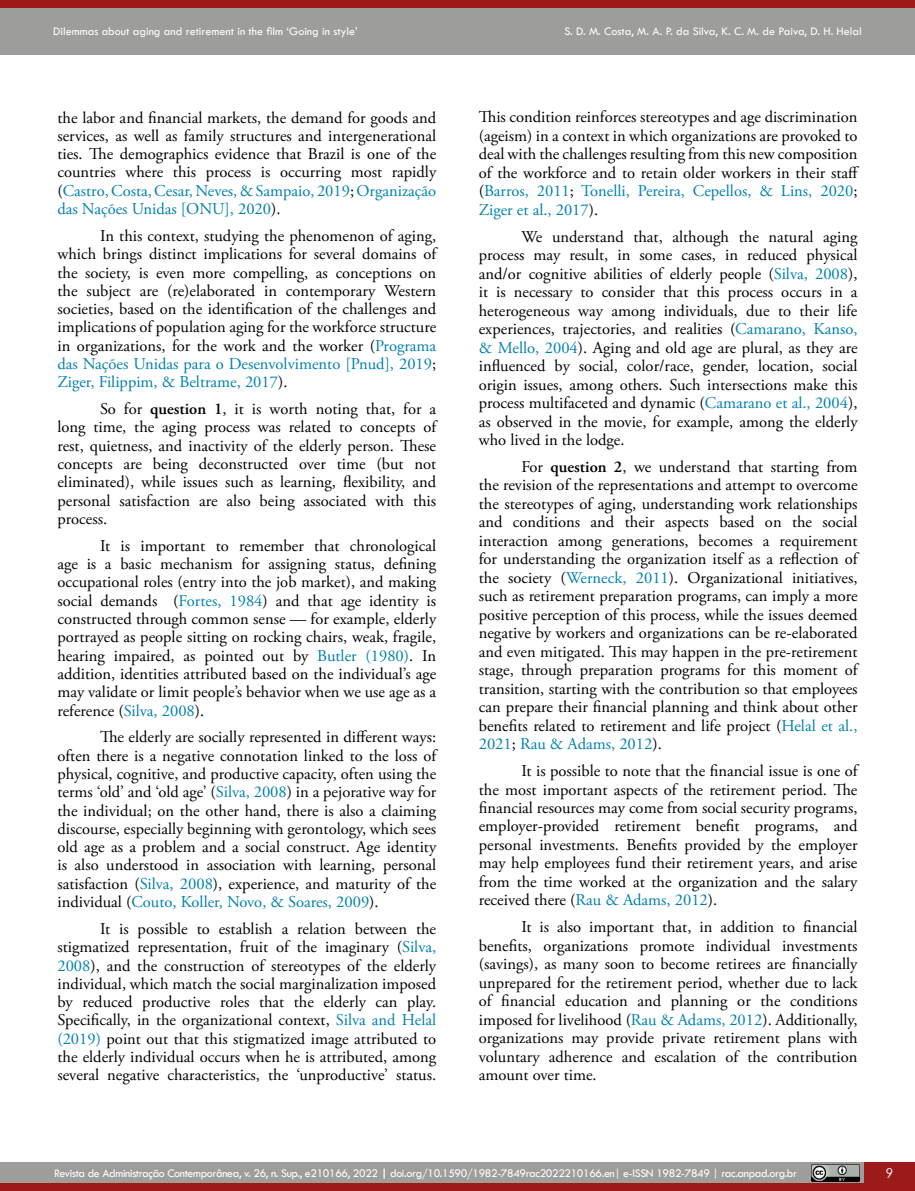
<style>
.page{position:relative;width:915px;height:1191px;background:#fff}
.page>*{position:absolute;margin:0;border:0;box-sizing:border-box;transform-origin:0 0}
.t1{font:16.5px/18.5px "Adobe Garamond Pro";color:#000;text-align:justify}
.t2{font:13.5px "Century Gothic";color:#fff}
.t3{font:12px "Tw Cen";letter-spacing:-.03em;color:#fff}
.t4{font:12px "Tw Cen";color:#fff}
.s1{color:#0080ad}
.s2{font-weight:600}
.s3{font-weight:700}
</style>
<div class="page">
<div style="left:863px;top:1162px;width:51px;height:21px;background:#9d1a1a"></div>
<div style="left:0;top:0;width:914px;height:54px;background:#9d9d9c"></div>
<div style="left:0;top:0;width:914px;height:7px;background:#9d1a18"></div>
<div style="left:0;top:1162px;width:863px;height:21px;background:#9d9d9c"></div>
<div style="left:0;top:1183px;width:914px;height:8px;background:#9d1a18"></div>
<img style="left:811px;top:1164px;width:48px;height:17px">
<p class="t4" style="left:53px;top:24px;width:306px">Dilemmas about aging and retirement in the film ‘Going in style’</p>
<p class="t4" style="left:564px;top:24px;width:299px">S. D. M. Costa, M. A. P. da Silva, K. C. M. de Paiva, D. H. Helal</p>
<p class="t1" style="left:57px;top:109px;width:380px">the labor and financial markets, the demand for goods and services, as well as family structures and intergenerational ties. The demographics evidence that Brazil is one of the countries where this process is occurring most rapidly (<span class="s1">Castro, Costa, Cesar, Neves, &amp; Sampaio, 2019</span>; <span class="s1">Organização das Nações Unidas [ONU], 2020</span>).</p>
<p class="t1" style="left:57px;top:227px;width:380px;text-indent:43px">In this context, studying the phenomenon of aging, which brings distinct implications for several domains of the society, is even more compelling, as conceptions on the subject are (re)elaborated in contemporary Western societies, based on the identification of the challenges and implications of population aging for the workforce structure in organizations, for the work and the worker (<span class="s1">Programa das Nações Unidas para o Desenvolvimento [Pnud], 2019</span>; <span class="s1">Ziger, Filippim, &amp; Beltrame, 2017</span>).</p>
<p class="t1" style="left:57px;top:400px;width:380px;text-indent:43px">So for <span class="s2">question 1</span>, it is worth noting that, for a long time, the aging process was related to concepts of rest, quietness, and inactivity of the elderly person. These concepts are being deconstructed over time (but not eliminated), while issues such as learning, flexibility, and personal satisfaction are also being associated with this process.</p>
<p class="t1" style="left:57px;top:537px;width:380px;text-indent:43px">It is important to remember that chronological age is a basic mechanism for assigning status, defining occupational roles (entry into the job market), and making social demands (<span class="s1">Fortes, 1984</span>) and that age identity is constructed through common sense — for example, elderly portrayed as people sitting on rocking chairs, weak, fragile, hearing impaired, as pointed out by <span class="s1">Butler (1980)</span>. In addition, identities attributed based on the individual’s age may validate or limit people’s behavior when we use age as a reference (<span class="s1">Silva, 2008</span>).</p>
<p class="t1" style="left:57px;top:728px;width:380px;text-indent:43px">The elderly are socially represented in different ways: often there is a negative connotation linked to the loss of physical, cognitive, and productive capacity, often using the terms ‘old’ and ‘old age’ (<span class="s1">Silva, 2008</span>) in a pejorative way for the individual; on the other hand, there is also a claiming discourse, especially beginning with gerontology, which sees old age as a problem and a social construct. Age identity is also understood in association with learning, personal satisfaction (<span class="s1">Silva, 2008</span>), experience, and maturity of the individual (<span class="s1">Couto, Koller, Novo, &amp; Soares, 2009</span>).</p>
<p class="t1" style="left:57px;top:920px;width:380px;text-indent:43px">It is possible to establish a relation between the stigmatized representation, fruit of the imaginary (<span class="s1">Silva, 2008</span>), and the construction of stereotypes of the elderly individual, which match the social marginalization imposed by reduced productive roles that the elderly can play.<br>Specifically, in the organizational context, <span class="s1">Silva and Helal (2019)</span> point out that this stigmatized image attributed to the elderly individual occurs when he is attributed, among several negative characteristics, the ‘unproductive’ status.</p>
<p class="t1" style="left:478px;top:109px;width:382px">This condition reinforces stereotypes and age discrimination (ageism) in a context in which organizations are provoked to deal with the challenges resulting from this new composition of the workforce and to retain older workers in their staff (<span class="s1">Barros, 2011</span>; <span class="s1">Tonelli, Pereira, Cepellos, &amp; Lins, 2020</span>; <span class="s1">Ziger et al., 2017</span>).</p>
<p class="t1" style="left:478px;top:228px;width:380px;text-indent:43px">We understand that, although the natural aging process may result, in some cases, in reduced physical and/or cognitive abilities of elderly people (<span class="s1">Silva, 2008</span>), it is necessary to consider that this process occurs in a heterogeneous way among individuals, due to their life experiences, trajectories, and realities (<span class="s1">Camarano, Kanso, &amp; Mello, 2004</span>). Aging and old age are plural, as they are influenced by social, color/race, gender, location, social origin issues, among others. Such intersections make this process multifaceted and dynamic (<span class="s1">Camarano et al., 2004</span>), as observed in the movie, for example, among the elderly who lived in the lodge.</p>
<p class="t1" style="left:478px;top:458px;width:380px;text-indent:43px">For <span class="s2">question 2</span>, we understand that starting from the revision of the representations and attempt to overcome the stereotypes of aging, understanding work relationships and conditions and their aspects based on the social interaction among generations, becomes a requirement for understanding the organization itself as a reflection of the society (<span class="s1">Werneck, 2011</span>). Organizational initiatives, such as retirement preparation programs, can imply a more positive perception of this process, while the issues deemed negative by workers and organizations can be re-elaborated and even mitigated. This may happen in the pre-retirement stage, through preparation programs for this moment of transition, starting with the contribution so that employees can prepare their financial planning and think about other benefits related to retirement and life project (<span class="s1">Helal et al., 2021</span>; <span class="s1">Rau &amp; Adams, 2012</span>).</p>
<p class="t1" style="left:478px;top:762px;width:380px;text-indent:43px">It is possible to note that the financial issue is one of the most important aspects of the retirement period. The financial resources may come from social security programs, employer-provided retirement benefit programs, and personal investments. Benefits provided by the employer may help employees fund their retirement years, and arise from the time worked at the organization and the salary received there (<span class="s1">Rau &amp; Adams, 2012</span>).</p>
<p class="t1" style="left:478px;top:918px;width:380px;text-indent:43px">It is also important that, in addition to financial benefits, organizations promote individual investments (savings), as many soon to become retirees are financially unprepared for the retirement period, whether due to lack of financial education and planning or the conditions imposed for livelihood (<span class="s1">Rau &amp; Adams, 2012</span>). Additionally, organizations may provide private retirement plans with voluntary adherence and escalation of the contribution amount over time.</p>
<p class="t3" style="left:54px;top:1166px;width:744px">Revista de Administração Contemporânea, v. 26, n. Sup., e210166, 2022 <span class="s3">|</span> doi.org/10.1590/1982-7849rac2022210166.en| e-ISSN 1982-7849 | rac.anpad.org.br</p>
<p class="t2" style="left:885px;top:1163px;width:9px">9</p>
</div>
